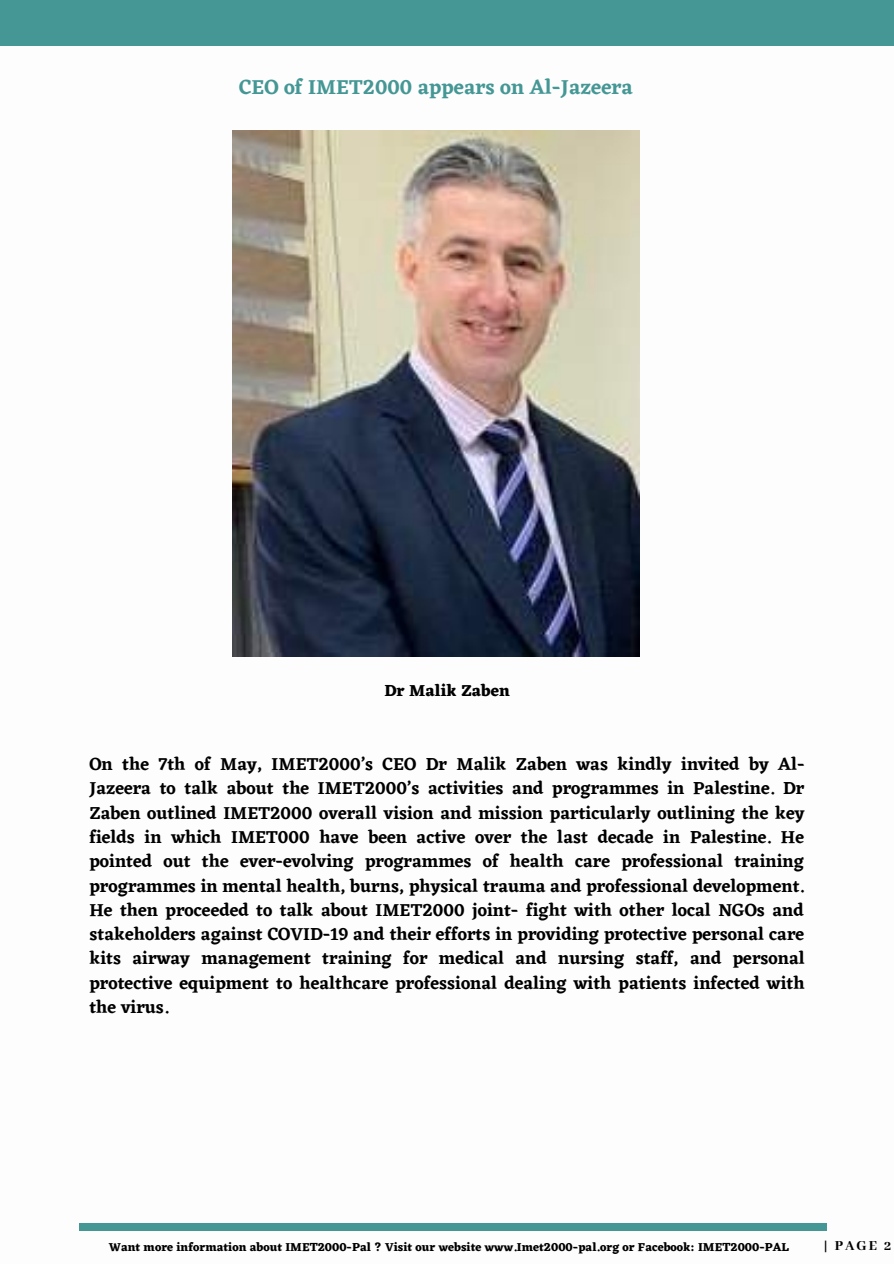
<style>
.page{position:relative;width:894px;height:1264px;background:#fff}
.page>*{position:absolute;margin:0;border:0;box-sizing:border-box;transform-origin:0 0}
.t1{font:600 21px "Eczar";color:#449795}
.t2{font:600 18px/24.3px "Eczar";color:#000;text-align:justify}
.t3{font:700 16.65px "Eczar";color:#000}
.t4{font:800 15px "Abhaya Libre";color:#000}
.t5{font:700 12px "Eczar";color:#000}
</style>
<div class="page">
<div style="left:79px;top:1223px;width:747px;height:7px;background:#449795"></div>
<div style="left:0;top:0;width:893px;height:45px;background:#449795"></div>
<img style="left:233px;top:130px;width:406px;height:526px">
<p class="t1" style="left:239px;top:74px;width:395px">CEO of IMET2000 appears on Al-Jazeera</p>
<p class="t3" style="left:384px;top:681px;width:127px">Dr Malik Zaben</p>
<p class="t2" style="left:89px;top:751px;width:716px">On the 7th of May, IMET2000’s CEO Dr Malik Zaben was kindly invited by Al-Jazeera to talk about the IMET2000’s activities and programmes in Palestine. Dr Zaben outlined IMET2000 overall vision and mission particularly outlining the key fields in which IMET000 have been active over the last decade in Palestine. He pointed out the ever-evolving programmes of health care professional training programmes in mental health, burns, physical trauma and professional development.<br>He then proceeded to talk about IMET2000 joint- fight with other local NGOs and stakeholders against COVID-19 and their efforts in providing protective personal care kits airway management training for medical and nursing staff, and personal protective equipment to healthcare professional dealing with patients infected with the virus.</p>
<p class="t5" style="left:109px;top:1239px;width:681px">Want more information about IMET2000-Pal ? Visit our website www.Imet2000-pal.org or Facebook: IMET2000-PAL</p>
<p class="t4" style="left:823px;top:1237px;width:69px">| PAGE 2</p>
</div>
